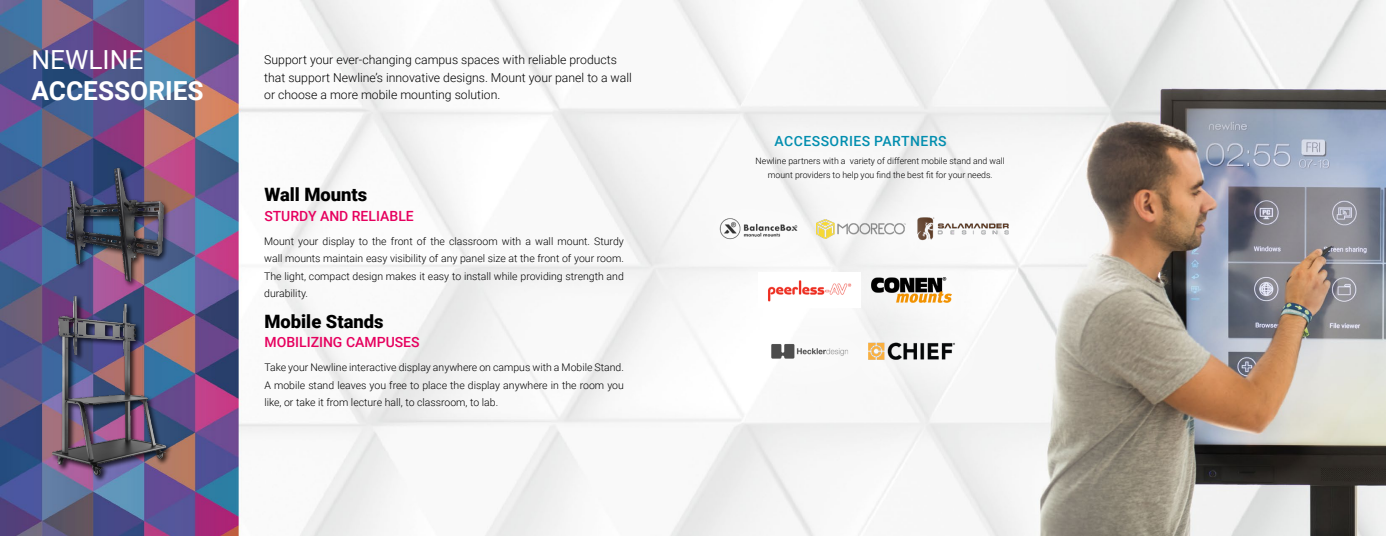
<style>
.page{position:relative;width:1386px;height:536px;background:#fff}
.page>*{position:absolute;margin:0;border:0;box-sizing:border-box;transform-origin:0 0}
.t1{font:700 26.25px "Roboto";color:#fff}
.t2{font:26.25px "Roboto";color:#fff}
.t3{font:900 18.38px "Roboto";color:#000}
.t4{font:500 14px "Roboto";color:#e6005e}
.t5{font:500 14px "Roboto";letter-spacing:.035em;color:#028eaf}
.t6{font:300 12.25px/17.5px "Roboto";color:#000}
.t7{font:300 10.5px/17.5px "Roboto";color:#000;text-align:justify}
.t8{font:300 8.75px/14px "Roboto";color:#000;text-align:center}
</style>
<div class="page">
<img style="left:0;top:0;width:1386px;height:535px">
<div style="left:51px;top:294px;width:122px;height:188px;background:#000;opacity:.75"></div>
<img style="left:48px;top:294px;width:126px;height:182px">
<div style="left:64px;top:166px;width:106px;height:122px;background:#000;opacity:.75"></div>
<img style="left:64px;top:167px;width:101px;height:116px">
<div style="left:685px;top:183px;width:159px;height:103px;background:#f8f8f8"></div>
<img style="left:719px;top:218px;width:61px;height:17px">
<div style="left:722px;top:235px;width:187px;height:122px;background:#fff"></div>
<img style="left:768px;top:285px;width:69px;height:17px">
<div style="left:881px;top:181px;width:175px;height:106px;background:#fff"></div>
<img style="left:953px;top:212px;width:56px;height:33px">
<div style="left:780px;top:185px;width:173px;height:100px;background:#fff;opacity:.75"></div>
<img style="left:816px;top:219px;width:90px;height:19px">
<div style="left:736px;top:308px;width:159px;height:99px;background:#fff"></div>
<img style="left:771px;top:343px;width:61px;height:16px">
<div style="left:832px;top:306px;width:169px;height:102px;background:#f7f7f7"></div>
<img style="left:868px;top:351px;width:84px;height:9px">
<div style="left:837px;top:241px;width:161px;height:110px;background:#f8f8f8"></div>
<img style="left:872px;top:277px;width:79px;height:25px">
<h1 class="t2" style="left:32px;top:41px;width:113px">NEWLINE</h1>
<h1 class="t1" style="left:32px;top:72px;width:174px">ACCESSORIES</h1>
<p class="t6" style="left:264px;top:50px;width:369px">Support your ever-changing campus spaces with reliable products that support Newline’s innovative designs. Mount your panel to a wall or choose a more mobile mounting solution.</p>
<h2 class="t3" style="left:264px;top:182px;width:104px">Wall Mounts</h2>
<h3 class="t4" style="left:264px;top:206px;width:151px">STURDY AND RELIABLE</h3>
<p class="t7" style="left:264px;top:232px;width:361px">Mount your display to the front of the classroom with a wall mount. Sturdy wall mounts maintain easy visibility of any panel size at the front of your room.<br>The light, compact design makes it easy to install while providing strength and durability.</p>
<h2 class="t3" style="left:264px;top:308px;width:121px">Mobile Stands</h2>
<h3 class="t4" style="left:264px;top:332px;width:157px">MOBILIZING CAMPUSES</h3>
<p class="t7" style="left:264px;top:358px;width:361px">Take your Newline interactive display anywhere on campus with a Mobile Stand.<br>A mobile stand leaves you free to place the display anywhere in the room you like, or take it from lecture hall, to classroom, to lab.</p>
<h3 class="t5" style="left:774px;top:131px;width:174px">ACCESSORIES PARTNERS</h3>
<p class="t8" style="left:756px;top:154px;width:251px">Newline partners with a variety of different mobile stand and wall mount providers to help you find the best fit for your needs.</p>
</div>
